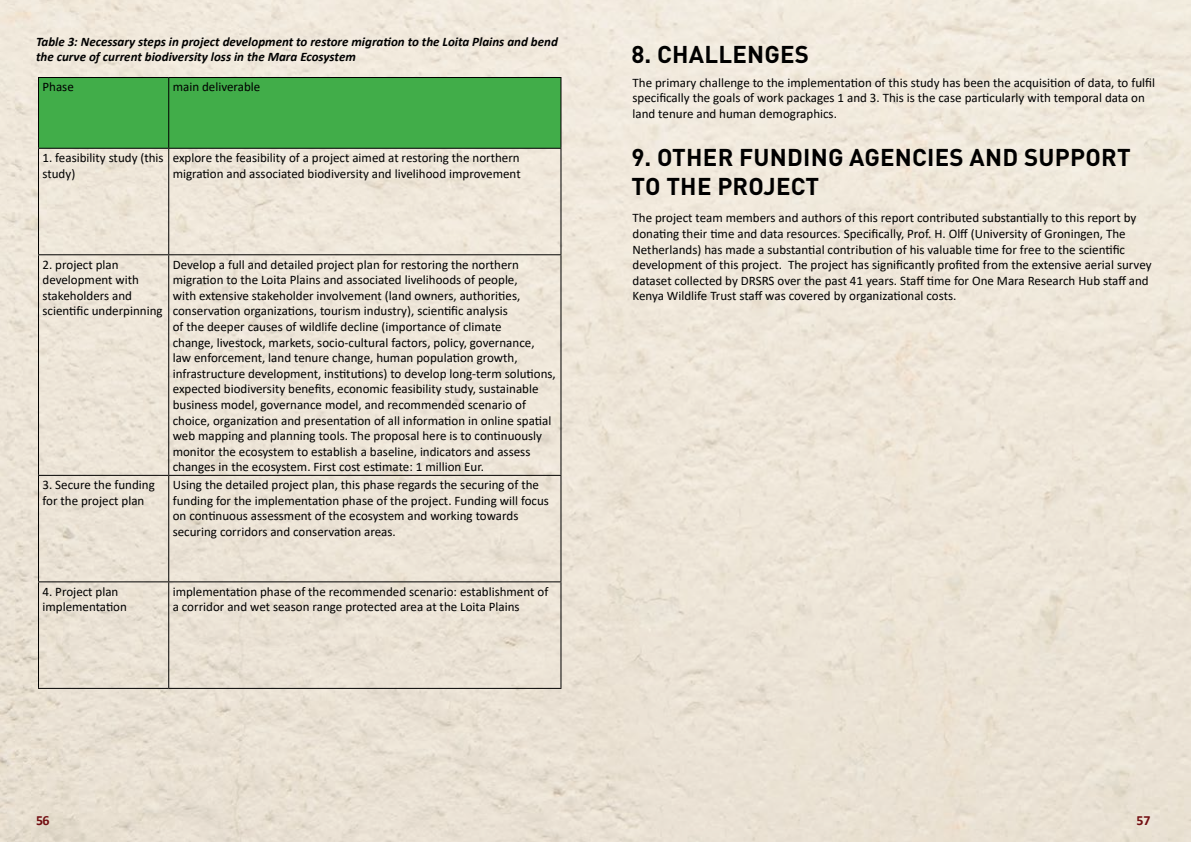
<style>
.page{position:relative;width:1191px;height:842px;background:#fff}
.page>*{position:absolute;margin:0;border:0;box-sizing:border-box;transform-origin:0 0}
.t1{font:700 24px/28.8px "DIN Pro";letter-spacing:.01em;color:#000}
.t2{font:700 14px "Calibri";color:#730f12}
.t3{font:13px/15.6px "Calibri";color:#000}
.t4{font:italic 700 13px/15.6px "Calibri";color:#000}
</style>
<div class="page">
<img style="left:0;top:0;width:1191px;height:842px">
<div style="left:39px;top:78px;width:521px;height:70px;background:#41ad49"></div>
<hr style="left:38px;top:77px;width:131px;height:1px;background:#000">
<hr style="left:38px;top:78px;width:1px;height:70px;background:#000">
<hr style="left:169px;top:77px;width:392px;height:1px;background:#000">
<hr style="left:168px;top:78px;width:1px;height:70px;background:#000">
<hr style="left:560px;top:78px;width:1px;height:70px;background:#000">
<hr style="left:38px;top:148px;width:131px;height:1px;background:#000">
<hr style="left:38px;top:149px;width:1px;height:105px;background:#000">
<hr style="left:169px;top:148px;width:392px;height:1px;background:#000">
<hr style="left:168px;top:149px;width:1px;height:105px;background:#000">
<hr style="left:560px;top:149px;width:1px;height:105px;background:#000">
<hr style="left:38px;top:254px;width:131px;height:1px;background:#000">
<hr style="left:38px;top:255px;width:1px;height:220px;background:#000">
<hr style="left:169px;top:254px;width:392px;height:1px;background:#000">
<hr style="left:168px;top:255px;width:1px;height:220px;background:#000">
<hr style="left:560px;top:255px;width:1px;height:220px;background:#000">
<hr style="left:38px;top:475px;width:131px;height:1px;background:#000">
<hr style="left:38px;top:476px;width:1px;height:105px;background:#000">
<hr style="left:169px;top:475px;width:392px;height:1px;background:#000">
<hr style="left:168px;top:476px;width:1px;height:105px;background:#000">
<hr style="left:560px;top:476px;width:1px;height:105px;background:#000">
<hr style="left:38px;top:581px;width:131px;height:1px;background:#000">
<hr style="left:38px;top:582px;width:1px;height:106px;background:#000">
<hr style="left:169px;top:581px;width:392px;height:1px;background:#000">
<hr style="left:168px;top:582px;width:1px;height:106px;background:#000">
<hr style="left:560px;top:582px;width:1px;height:106px;background:#000">
<hr style="left:38px;top:688px;width:131px;height:1px;background:#000">
<hr style="left:169px;top:688px;width:392px;height:1px;background:#000">
<p class="t4" style="left:36px;top:33px;width:523px">Table 3: Necessary steps in project development to restore migration to the Loita Plains and bend the curve of current biodiversity loss in the Mara Ecosystem</p>
<p class="t3" style="left:42px;top:79px;width:33px">Phase</p>
<p class="t3" style="left:173px;top:79px;width:89px">main deliverable</p>
<p class="t3" style="left:42px;top:150px;width:123px">1. feasibility study (this study)</p>
<p class="t3" style="left:173px;top:150px;width:349px">explore the feasibility of a project aimed at restoring the northern migration and associated biodiversity and livelihood improvement</p>
<p class="t3" style="left:42px;top:256px;width:122px">2. project plan development with stakeholders and scientific underpinning</p>
<p class="t3" style="left:173px;top:256px;width:384px">Develop a full and detailed project plan for restoring the northern migration to the Loita Plains and associated livelihoods of people,<br>with extensive stakeholder involvement (land owners, authorities, conservation organizations, tourism industry), scientific analysis<br>of the deeper causes of wildlife decline (importance of climate<br>change, livestock, markets, socio-cultural factors, policy, governance, law enforcement, land tenure change, human population growth, infrastructure development, institutions) to develop long-term solutions, expected biodiversity benefits, economic feasibility study, sustainable business model, governance model, and recommended scenario of choice, organization and presentation of all information in online spatial web mapping and planning tools. The proposal here is to continuously monitor the ecosystem to establish a baseline, indicators and assess changes in the ecosystem. First cost estimate: 1 million Eur.</p>
<p class="t3" style="left:42px;top:477px;width:114px">3. Secure the funding for the project plan</p>
<p class="t3" style="left:173px;top:477px;width:378px">Using the detailed project plan, this phase regards the securing of the funding for the implementation phase of the project. Funding will focus on continuous assessment of the ecosystem and working towards securing corridors and conservation areas.</p>
<p class="t3" style="left:42px;top:583px;width:86px">4. Project plan implementation</p>
<p class="t3" style="left:173px;top:583px;width:377px">implementation phase of the recommended scenario: establishment of a corridor and wet season range protected area at the Loita Plains</p>
<h1 class="t1" style="left:631px;top:39px;width:179px">8. CHALLENGES</h1>
<p class="t3" style="left:632px;top:74px;width:524px">The primary challenge to the implementation of this study has been the acquisition of data, to fulfil specifically the goals of work packages 1 and 3. This is the case particularly with temporal data on land tenure and human demographics.</p>
<h1 class="t1" style="left:631px;top:142px;width:501px">9. OTHER FUNDING AGENCIES AND SUPPORT<br>TO THE PROJECT</h1>
<p class="t3" style="left:632px;top:210px;width:520px">The project team members and authors of this report contributed substantially to this report by donating their time and data resources. Specifically, Prof. H. Olff (University of Groningen, The Netherlands) has made a substantial contribution of his valuable time for free to the scientific development of this project. The project has significantly profited from the extensive aerial survey dataset collected by DRSRS over the past 41 years. Staff time for One Mara Research Hub staff and Kenya Wildlife Trust staff was covered by organizational costs.</p>
<p class="t2" style="left:36px;top:810px;width:15px">56</p>
<p class="t2" style="left:1136px;top:811px;width:16px">57</p>
</div>
